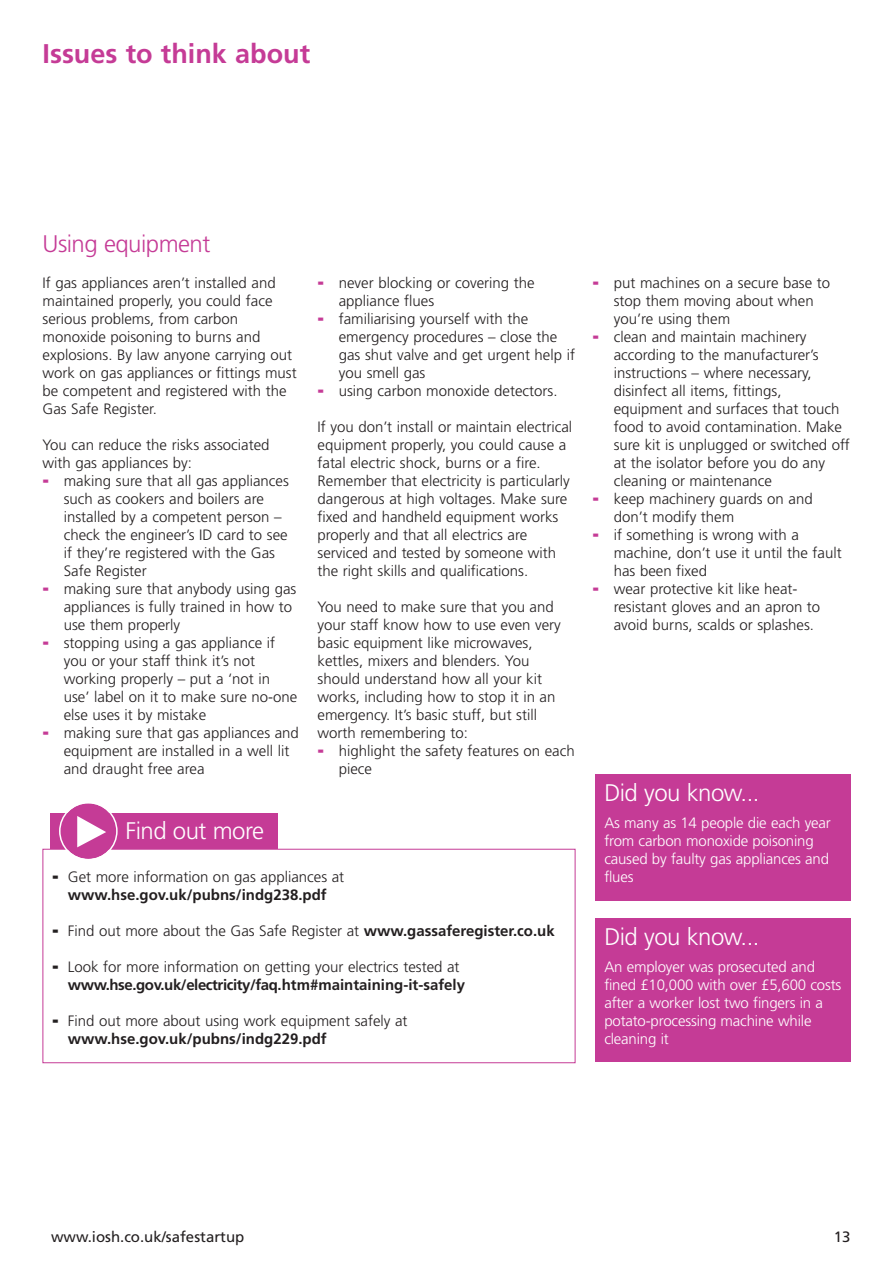
<style>
.page{position:relative;width:893px;height:1263px;background:#fff}
.page>*{position:absolute;margin:0;border:0;box-sizing:border-box;transform-origin:0 0}
.t1{font:700 27px "Frutiger";color:#c53b96}
.t2{font:300 24px "Frutiger";letter-spacing:-.02em;color:#fff}
.t3{font:300 24px "Frutiger";letter-spacing:-.02em;color:#c53b96}
.t4{font:300 15px/18px "Frutiger";color:#231f20}
.t5{font:300 15px/18px "Frutiger";letter-spacing:-.01em;color:#fff}
.t6{font:700 15px/18px "Frutiger";letter-spacing:-.03em;color:#231f20}
.t7{font:15px "Frutiger";color:#231f20}
.s1{font-weight:900;font-size:18px;color:#c53b96}
.s2{font-weight:900;font-size:18px}
.s3{font-weight:700}
.s4{font-weight:300}
</style>
<div class="page">
<div style="left:595px;top:774px;width:255px;height:127px;background:#c53b96"></div>
<div style="left:595px;top:918px;width:255px;height:143px;background:#c53b96"></div>
<div style="left:50px;top:814px;width:227px;height:63px;background:#c53b96"></div>
<div style="left:43px;top:849px;width:532px;height:213px;background:#fff"></div>
<div style="left:43px;top:849px;width:532px;height:214px;border:1px solid #c53b96"></div>
<svg style="left:59px;top:803px;width:59px;height:56px"></svg>
<h1 class="t1" style="left:43px;top:43px;width:269px">Issues to think about</h1>
<h2 class="t3" style="left:43px;top:234px;width:169px">Using equipment</h2>
<p class="t4" style="left:43px;top:275px;width:256px">If gas appliances aren’t installed and maintained properly, you could face serious problems, from carbon monoxide poisoning to burns and explosions. By law anyone carrying out work on gas appliances or fittings must be competent and registered with the Gas Safe Register.</p>
<p class="t4" style="left:43px;top:437px;width:229px">You can reduce the risks associated with gas appliances by:</p>
<p class="t4" style="left:64px;top:473px;width:227px;text-indent:-21px"><span class="s1">-</span> making sure that all gas appliances such as cookers and boilers are installed by a competent person – check the engineer’s ID card to see if they’re registered with the Gas<br>Safe Register</p>
<p class="t4" style="left:64px;top:581px;width:234px;text-indent:-21px"><span class="s1">-</span> making sure that anybody using gas appliances is fully trained in how to use them properly</p>
<p class="t4" style="left:64px;top:635px;width:235px;text-indent:-21px"><span class="s1">-</span> stopping using a gas appliance if you or your staff think it’s not working properly – put a ‘not in use’ label on it to make sure no-one else uses it by mistake</p>
<p class="t4" style="left:64px;top:725px;width:237px;text-indent:-21px"><span class="s1">-</span> making sure that gas appliances and equipment are installed in a well lit and draught free area</p>
<h2 class="t2" style="left:126px;top:821px;width:140px">Find out more</h2>
<p class="t4" style="left:339px;top:275px;width:197px;text-indent:-21px"><span class="s1">-</span> never blocking or covering the appliance flues</p>
<p class="t4" style="left:339px;top:311px;width:238px;text-indent:-21px"><span class="s1">-</span> familiarising yourself with the emergency procedures – close the gas shut valve and get urgent help if you smell gas</p>
<p class="t4" style="left:317px;top:383px;width:242px"><span class="s1">-</span> using carbon monoxide detectors.</p>
<p class="t4" style="left:317px;top:419px;width:256px">If you don’t install or maintain electrical equipment properly, you could cause a fatal electric shock, burns or a fire.<br>Remember that electricity is particularly dangerous at high voltages. Make sure fixed and handheld equipment works properly and that all electrics are serviced and tested by someone with the right skills and qualifications.</p>
<p class="t4" style="left:317px;top:599px;width:245px">You need to make sure that you and your staff know how to use even very basic equipment like microwaves, kettles, mixers and blenders. You should understand how all your kit works, including how to stop it in an emergency. It’s basic stuff, but still worth remembering to:</p>
<p class="t4" style="left:339px;top:743px;width:237px;text-indent:-21px"><span class="s1">-</span> highlight the safety features on each piece</p>
<p class="t4" style="left:52px;top:869px;width:293px;text-align:center"><span class="s2">-</span> Get more information on gas appliances at <span class="s3">www.hse.gov.uk/pubns/indg238.pdf</span></p>
<p class="t4" style="left:52px;top:923px;width:504px"><span class="s2">-</span> Find out more about the Gas Safe Register at <span class="s3">www.gassaferegister.co.uk</span></p>
<p class="t6" style="left:68px;top:959px;width:399px;text-indent:-16px"><span class="s2">-</span> <span class="s4">Look for more information on getting your electrics tested at </span>www.hse.gov.uk/electricity/faq.htm#maintaining-it-safely</p>
<p class="t4" style="left:68px;top:1013px;width:341px;text-indent:-16px"><span class="s2">-</span> Find out more about using work equipment safely at <span class="s3">www.hse.gov.uk/pubns/indg229.pdf</span></p>
<p class="t4" style="left:614px;top:275px;width:218px;text-indent:-21px"><span class="s1">-</span> put machines on a secure base to stop them moving about when you’re using them</p>
<p class="t4" style="left:614px;top:329px;width:238px;text-indent:-21px"><span class="s1">-</span> clean and maintain machinery according to the manufacturer’s instructions – where necessary, disinfect all items, fittings, equipment and surfaces that touch food to avoid contamination. Make sure kit is unplugged or switched off at the isolator before you do any cleaning or maintenance</p>
<p class="t4" style="left:614px;top:491px;width:200px;text-indent:-21px"><span class="s1">-</span> keep machinery guards on and don’t modify them</p>
<p class="t4" style="left:614px;top:527px;width:230px;text-indent:-21px"><span class="s1">-</span> if something is wrong with a machine, don’t use it until the fault has been fixed</p>
<p class="t4" style="left:614px;top:581px;width:208px;text-indent:-21px"><span class="s1">-</span> wear protective kit like heat&shy;resistant gloves and an apron to avoid burns, scalds or splashes.</p>
<h2 class="t2" style="left:604px;top:783px;width:157px">Did you know...</h2>
<p class="t5" style="left:604px;top:815px;width:228px">As many as 14 people die each year from carbon monoxide poisoning caused by faulty gas appliances and flues</p>
<h2 class="t2" style="left:604px;top:927px;width:157px">Did you know...</h2>
<p class="t5" style="left:604px;top:959px;width:239px">An employer was prosecuted and fined £10,000 with over £5,600 costs after a worker lost two fingers in a potato-processing machine while cleaning it</p>
<p class="t7" style="left:51px;top:1231px;width:195px">www.iosh.co.uk/safestartup</p>
<p class="t7" style="left:834px;top:1231px;width:18px">13</p>
</div>
